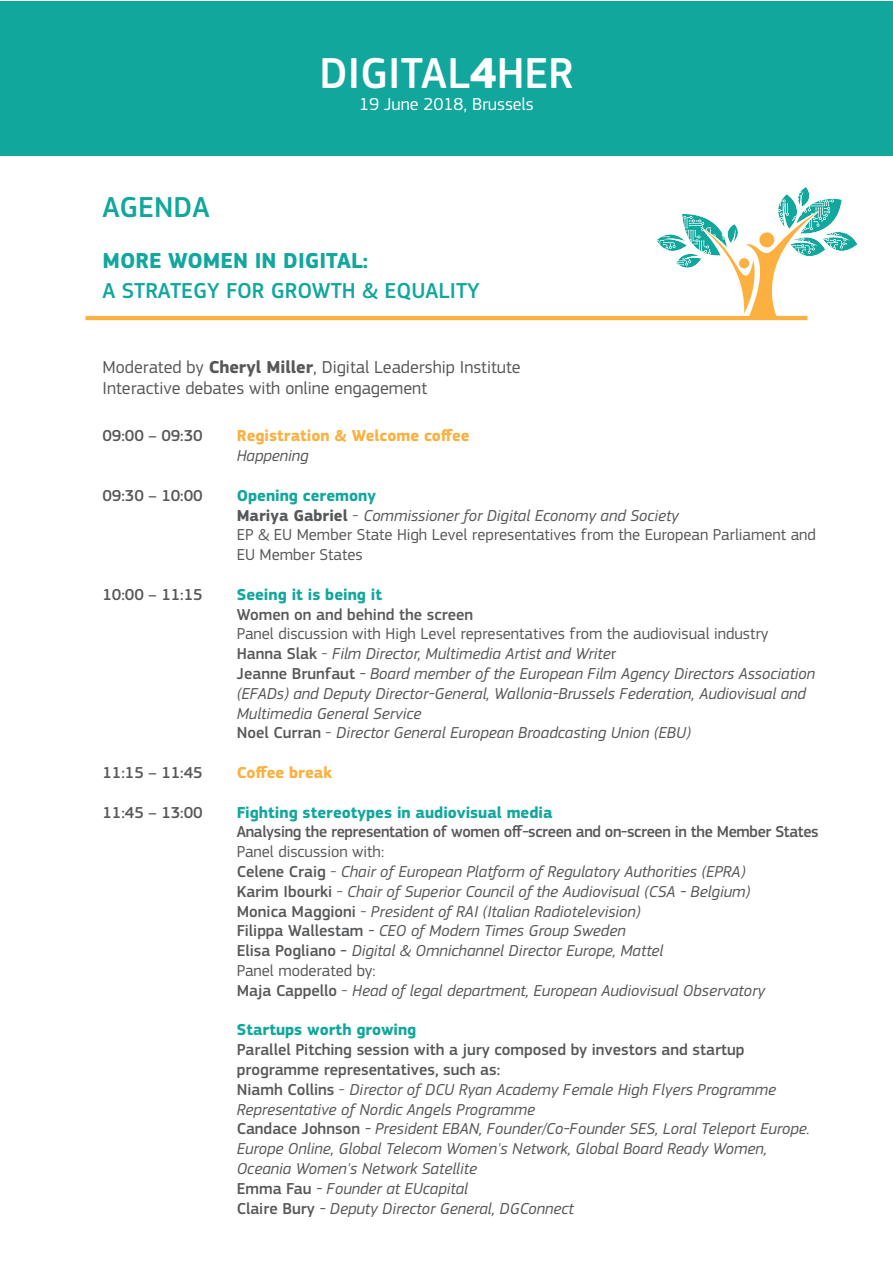
<style>
.page{position:relative;width:893px;height:1263px;background:#fff}
.page>*{position:absolute;margin:0;border:0;box-sizing:border-box;transform-origin:0 0}
.t1{font:500 45px "EC Square Sans Pro";color:#fff}
.t2{font:500 30px "EC Square Sans Pro";color:#12a79d}
.t3{font:500 22.5px "EC Square Sans Pro";color:#12a79d}
.t4{font:700 22.5px "EC Square Sans Pro";color:#12a79d}
.t5{font:18px/21.6px "EC Square Sans Pro";color:#57585a}
.t6{font:18px "EC Square Sans Pro";color:#fff}
.t7{font:italic 16.5px/19.8px "EC Square Sans Pro";color:#57585a}
.t8{font:16.5px/19.8px "EC Square Sans Pro";color:#57585a}
.t9{font:500 16.5px "EC Square Sans Pro";letter-spacing:-.02em;color:#57585a}
.t10{font:700 16.5px "EC Square Sans Pro";color:#12a79d}
.t11{font:700 16.5px "EC Square Sans Pro";color:#fbb03f}
.t12{font:500 16.5px "EC Square Sans Pro";color:#57585a}
.s1{font-weight:700}
.s2{font-weight:700;color:#12a79d}
.s3{font-style:italic}
.s4{font-style:normal}
.s5{font-weight:500;font-style:normal}
</style>
<div class="page">
<div style="left:0;top:1px;width:893px;height:154px;background:#12a79d"></div>
<hr style="left:85px;top:316px;width:722px;height:4px;background:#fbb03f">
<svg style="left:656px;top:187px;width:201px;height:131px"></svg>
<h1 class="t1" style="left:319px;top:47px;width:256px">DIGITAL<span class="s1">4</span>HER</h1>
<h2 class="t2" style="left:102px;top:190px;width:109px">AGENDA</h2>
<p class="t6" style="left:359px;top:94px;width:176px">19 June 2018, Brussels</p>
<h3 class="t4" style="left:102px;top:247px;width:267px">MORE WOMEN IN DIGITAL:</h3>
<h3 class="t3" style="left:102px;top:278px;width:379px">A STRATEGY FOR GROWTH &amp; EQUALITY</h3>
<p class="t5" style="left:102px;top:356px;width:420px">Moderated by <span class="s1">Cheryl Miller</span>, Digital Leadership Institute<br>Interactive debates with online engagement</p>
<p class="t9" style="left:102px;top:426px;width:102px">09:00 – 09:30</p>
<p class="t9" style="left:102px;top:486px;width:102px">09:30 – 10:00</p>
<p class="t9" style="left:102px;top:585px;width:102px">10:00 – 11:15</p>
<p class="t9" style="left:102px;top:763px;width:102px">11:15 – 11:45</p>
<p class="t9" style="left:102px;top:802px;width:102px">11:45 – 13:00</p>
<p class="t11" style="left:237px;top:426px;width:234px">Registration &amp; Welcome coffee</p>
<p class="t7" style="left:237px;top:446px;width:73px">Happening</p>
<p class="t8" style="left:237px;top:485px;width:581px"><span class="s2">Opening ceremony<br></span><span class="s1">Mariya Gabriel</span> - <span class="s3">Commissioner for Digital Economy and Society<br></span>EP &amp; EU Member State High Level representatives from the European Parliament and EU Member States</p>
<p class="t10" style="left:237px;top:584px;width:147px">Seeing it is being it</p>
<p class="t12" style="left:237px;top:604px;width:238px">Women on and behind the screen</p>
<p class="t7" style="left:237px;top:624px;width:580px"><span class="s4">Panel discussion with High Level representatives from the audiovisual industry </span><span class="s5">Hanna Slak</span> <span class="s4">-</span> Film Director, Multimedia Artist and Write<span class="s4">r<br></span><span class="s5">Jeanne Brunfaut</span> - Board member of the European Film Agency Directors Association (EFADs) and Deputy Director-General, Wallonia-Brussels Federation, Audiovisual and Multimedia General Service<br><span class="s5">Noel Curran</span> <span class="s4">-</span> Director General European Broadcasting Union (EBU)</p>
<p class="t11" style="left:237px;top:763px;width:97px">Coffee break</p>
<p class="t10" style="left:237px;top:802px;width:317px">Fighting stereotypes in audiovisual media</p>
<p class="t9" style="left:237px;top:822px;width:583px">Analysing the representation of women off-screen and on-screen in the Member States</p>
<p class="t7" style="left:237px;top:842px;width:530px"><span class="s4">Panel discussion with:<br></span><span class="s5">Celene Craig</span> <span class="s4">-</span> Chair of European Platform of Regulatory Authorities (EPRA)<br><span class="s5">Karim Ibourki</span> <span class="s4">-</span> Chair of Superior Council of the Audiovisual (CSA - Belgium)<br><span class="s5">Monica Maggioni</span> <span class="s4">-</span> President of RAI (Italian Radiotelevision)<br><span class="s5">Filippa Wallestam</span> - CEO of Modern Times Group Sweden<br><span class="s5">Elisa Pogliano -</span> Digital &amp; Omnichannel Director Europe, Mattel<br><span class="s4">Panel moderated by:<br></span><span class="s5">Maja Cappello</span> <span class="s4">-</span> Head of legal department, European Audiovisual Observatory</p>
<p class="t10" style="left:237px;top:1020px;width:181px">Startups worth growing</p>
<p class="t7" style="left:237px;top:1040px;width:574px"><span class="s5">Parallel Pitching session with a jury composed by investors and startup programme representatives, such as:<br>Niamh Collins</span> <span class="s4">-</span> Director of DCU Ryan Academy Female High Flyers Programme Representative of Nordic Angels Programme<br><span class="s5">Candace Johnson</span> - President EBAN, Founder/Co-Founder SES, Loral Teleport Europe.<br>Europe Online, Global Telecom Women's Network, Global Board Ready Women, Oceania Women's Network Satellite<br><span class="s5">Emma Fau</span> - Founder at EUcapital<br><span class="s5">Claire Bury</span> - Deputy Director General, DGConnect</p>
</div>
